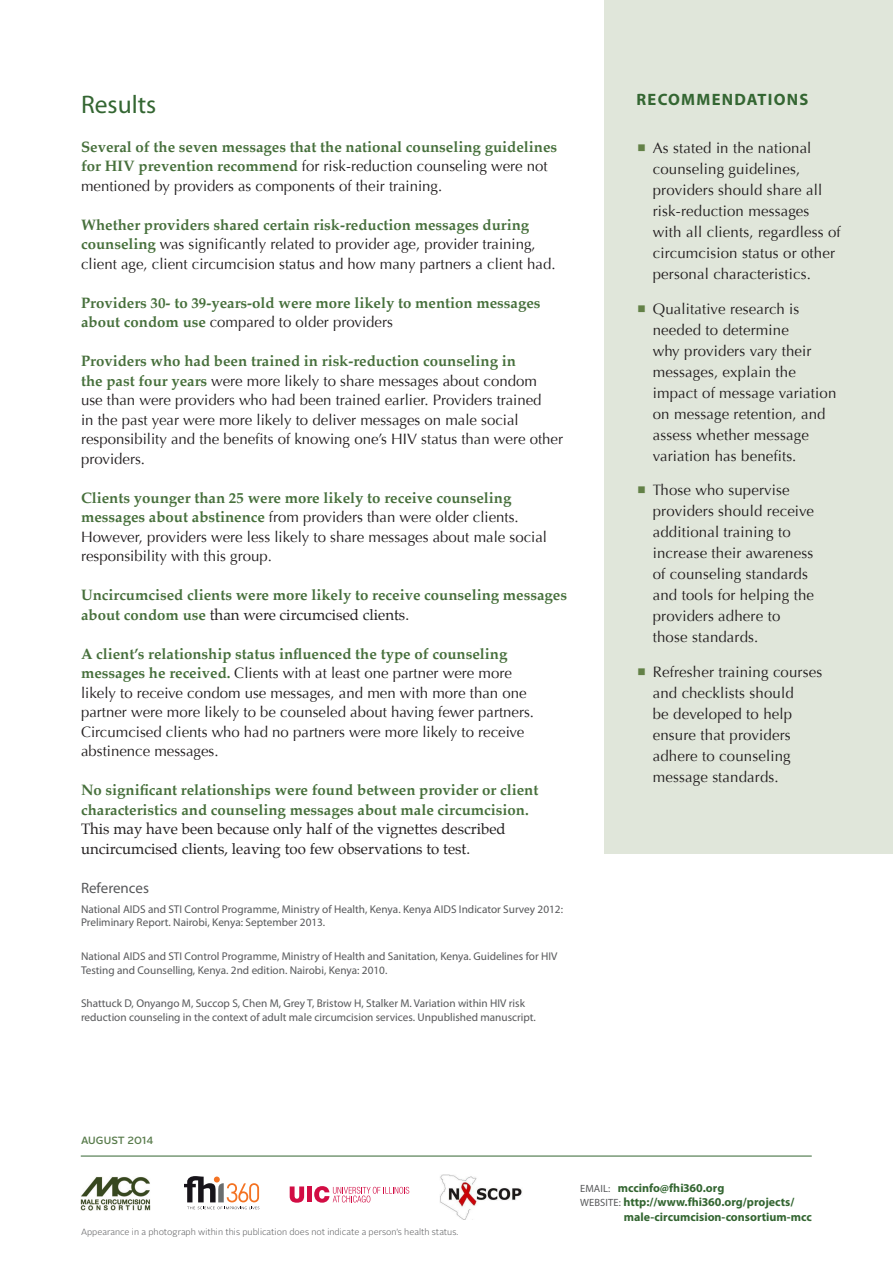
<style>
.page{position:relative;width:893px;height:1263px;background:#fff}
.page>*{position:absolute;margin:0;border:0;box-sizing:border-box;transform-origin:0 0}
.Subhead{font:25.5px "Myriad Pro";color:#346632}
.Box_Title{font:700 16.5px "Myriad Pro";letter-spacing:.075em;color:#346632}
.Body_text{font:15px/21px "Optima";color:#231f20}
.Body_text-2{font:700 15px/19.5px "Palatino";color:#47703c}
.Body_text-3{font:15px "Myriad Pro";color:#57585a}
.body_copy_bullets{font:700 12px/14.4px "Myriad Pro";color:#346632}
.References{font:11.25px/13.5px "Myriad Pro";color:#57585a}
.body_copy_bullets-2{font:500 10.5px "Alright Sans";letter-spacing:.01em;color:#587b4b}
.body_copy_bullets-3{font:300 9px "Alright Sans";color:#57585a}
.s1{font-family:"Optima";font-weight:400;color:#231f20}
.s2{font-family:"Palatino";font-weight:700;color:#47703c}
.s3{font-weight:400;color:#231f20}
.s4{font-weight:400;font-size:10.5px;color:#57585a}
</style>
<div class="page">
<div style="left:604px;top:0;width:289px;height:854px;background:#e0e6da"></div>
<img style="left:81px;top:1177px;width:69px;height:34px">
<svg style="left:184px;top:1176px;width:75px;height:33px"></svg>
<svg style="left:290px;top:1186px;width:14px;height:17px"></svg>
<div style="left:307px;top:1186px;width:5px;height:16px;background:#d20d44"></div>
<svg style="left:314px;top:1186px;width:95px;height:17px"></svg>
<hr style="left:81px;top:1156px;width:731px;height:1px;background:#346632">
<img style="left:440px;top:1174px;width:82px;height:45px">
<p class="Subhead" style="left:81px;top:88px;width:77px">Results</p>
<p class="Body_text-2" style="left:81px;top:136px;width:478px">Several of the seven messages that the national counseling guidelines for HIV prevention recommend <span class="s1">for risk-reduction counseling were not mentioned by providers as components of their training.</span></p>
<p class="Body_text" style="left:81px;top:215px;width:476px;line-height:19.5px"><span class="s2">Whether providers shared certain risk-reduction messages during counseling</span> was significantly related to provider age, provider training, client age, client circumcision status and how many partners a client had.</p>
<p class="Body_text-2" style="left:81px;top:292px;width:461px">Providers 30- to 39-years-old were more likely to mention messages about condom use <span class="s1">compared to older providers</span></p>
<p class="Body_text" style="left:81px;top:351px;width:484px;line-height:19.5px"><span class="s2">Providers who had been trained in risk-reduction counseling in<br>the past four years</span> were more likely to share messages about condom<br>use than were providers who had been trained earlier. Providers trained<br>in the past year were more likely to deliver messages on male social responsibility and the benefits of knowing one’s HIV status than were other providers.</p>
<p class="Body_text" style="left:81px;top:488px;width:467px;line-height:19.5px"><span class="s2">Clients younger than 25 were more likely to receive counseling messages about abstinence</span> from providers than were older clients.<br>However, providers were less likely to share messages about male social responsibility with this group.</p>
<p class="Body_text-2" style="left:81px;top:585px;width:487px">Uncircumcised clients were more likely to receive counseling messages about condom use <span class="s3">than were circumcised clients.</span></p>
<p class="Body_text" style="left:81px;top:644px;width:455px;line-height:19.5px"><span class="s2">A client’s relationship status influenced the type of counseling messages he received.</span> Clients with at least one partner were more likely to receive condom use messages, and men with more than one partner were more likely to be counseled about having fewer partners.<br>Circumcised clients who had no partners were more likely to receive abstinence messages.</p>
<p class="Body_text-2" style="left:81px;top:780px;width:459px">No significant relationships were found between provider or client characteristics and counseling messages about male circumcision.<br><span class="s3">This may have been because only half of the vignettes described uncircumcised clients, leaving too few observations to test.</span></p>
<p class="Body_text-3" style="left:81px;top:878px;width:70px">References</p>
<p class="References" style="left:81px;top:902px;width:483px">National AIDS and STI Control Programme, Ministry of Health, Kenya. Kenya AIDS Indicator Survey 2012:<br>Preliminary Report. Nairobi, Kenya: September 2013.</p>
<p class="References" style="left:81px;top:949px;width:478px">National AIDS and STI Control Programme, Ministry of Health and Sanitation, Kenya. Guidelines for HIV<br>Testing and Counselling, Kenya. 2nd edition. Nairobi, Kenya: 2010.</p>
<p class="References" style="left:81px;top:997px;width:456px">Shattuck D, Onyango M, Succop S, Chen M, Grey T, Bristow H, Stalker M. Variation within HIV risk reduction counseling in the context of adult male circumcision services. Unpublished manuscript.</p>
<p class="Box_Title" style="left:637px;top:89px;width:173px">RECOMMENDATIONS</p>
<p class="Body_text" style="left:653px;top:138px;width:189px">As stated in the national counseling guidelines, providers should share all risk-reduction messages with all clients, regardless of circumcision status or other personal characteristics.</p>
<p class="Body_text" style="left:653px;top:298px;width:185px">Qualitative research is needed to determine<br>why providers vary their messages, explain the impact of message variation on message retention, and assess whether message variation has benefits.</p>
<p class="Body_text" style="left:653px;top:480px;width:163px">Those who supervise providers should receive additional training to increase their awareness of counseling standards and tools for helping the providers adhere to those standards.</p>
<p class="Body_text" style="left:653px;top:661px;width:171px">Refresher training courses and checklists should<br>be developed to help ensure that providers adhere to counseling message standards.</p>
<p class="body_copy_bullets-2" style="left:81px;top:1133px;width:74px">AUGUST 2014</p>
<p class="body_copy_bullets-3" style="left:81px;top:1226px;width:379px">Appearance in a photograph within this publication does not indicate a person’s health status.</p>
<p class="body_copy_bullets" style="left:580px;top:1180px;width:146px"><span class="s4">EMAIL:</span> mccinfo@fhi360.org</p>
<p class="body_copy_bullets" style="left:624px;top:1194px;width:189px;text-indent:-44px"><span class="s4">WEBSITE:</span> http://www.fhi360.org/projects/ male-circumcision-consortium-mcc</p>
</div>
